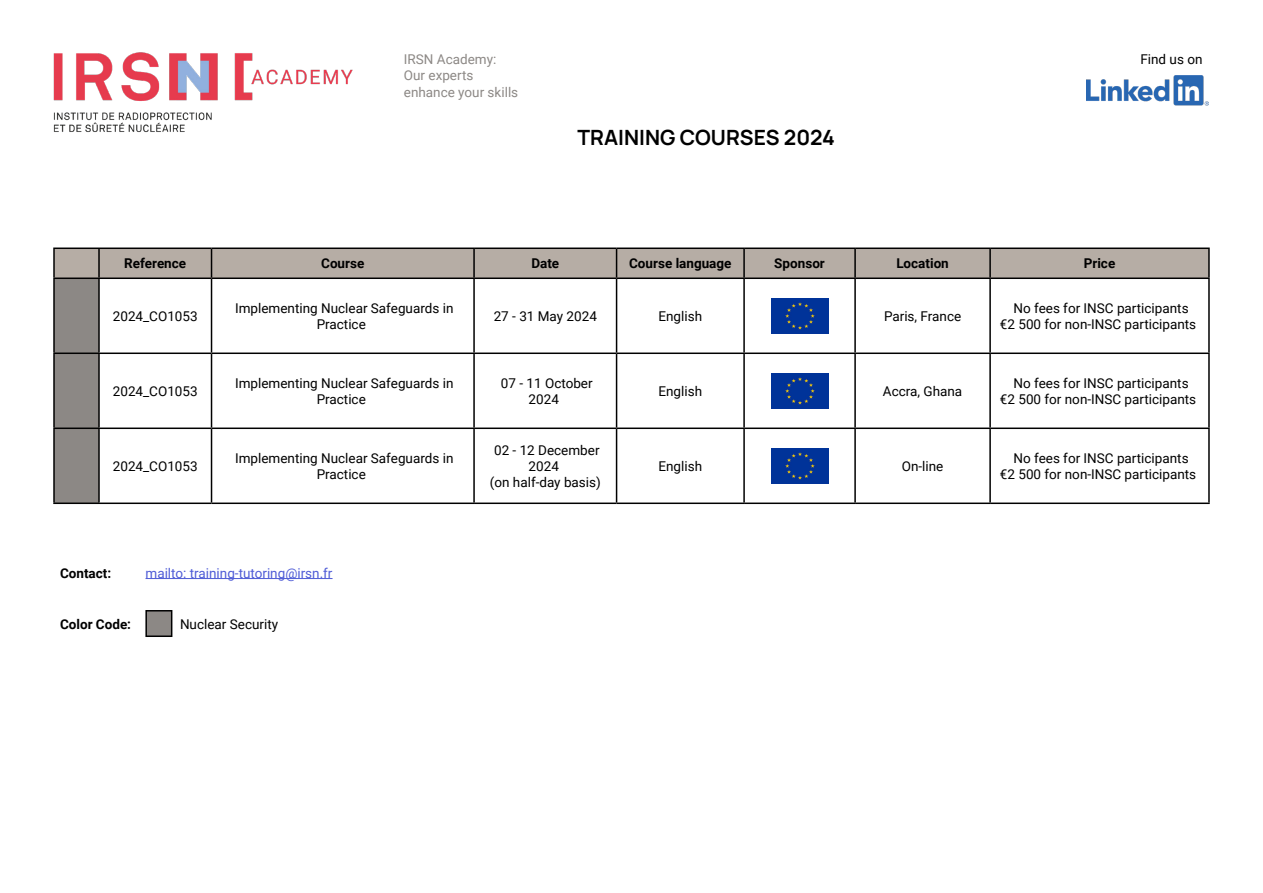
<style>
.page{position:relative;width:1263px;height:893px;background:#fff}
.page>*{position:absolute;margin:0;border:0;box-sizing:border-box;transform-origin:0 0}
.Titre{font:200 21px "Manrope";color:#000}
.t1{font:13.5px/16.2px "Roboto";color:#000;text-align:center}
.t2{font:700 13.5px "Roboto";color:#000}
.Slogan{font:13.5px/16.2px "Roboto";color:#8c8885}
.t3{font:13.5px "Roboto";color:#4f5cd6}
</style>
<div class="page">
<img style="left:53px;top:52px;width:300px;height:81px">
<hr style="left:53px;top:248px;width:46px;height:1px;background:#000">
<hr style="left:53px;top:249px;width:2px;height:29px;background:#000">
<svg style="left:54px;top:248px;width:1154px;height:255px"></svg>
<hr style="left:744px;top:248px;width:111px;height:1px;background:#000">
<hr style="left:743px;top:249px;width:2px;height:29px;background:#000">
<hr style="left:855px;top:248px;width:135px;height:1px;background:#000">
<hr style="left:854px;top:249px;width:2px;height:29px;background:#000">
<hr style="left:990px;top:248px;width:220px;height:1px;background:#000">
<hr style="left:989px;top:249px;width:2px;height:29px;background:#000">
<hr style="left:1208px;top:249px;width:2px;height:29px;background:#000">
<hr style="left:53px;top:278px;width:46px;height:1px;background:#000">
<hr style="left:53px;top:279px;width:2px;height:74px;background:#000">
<hr style="left:99px;top:278px;width:112px;height:1px;background:#000">
<hr style="left:98px;top:279px;width:2px;height:74px;background:#000">
<hr style="left:211px;top:278px;width:263px;height:1px;background:#000">
<hr style="left:211px;top:279px;width:1px;height:74px;background:#000">
<hr style="left:474px;top:278px;width:142px;height:1px;background:#000">
<hr style="left:473px;top:279px;width:2px;height:74px;background:#000">
<hr style="left:616px;top:278px;width:128px;height:1px;background:#000">
<hr style="left:616px;top:279px;width:1px;height:74px;background:#000">
<hr style="left:744px;top:278px;width:111px;height:1px;background:#000">
<hr style="left:743px;top:279px;width:2px;height:74px;background:#000">
<hr style="left:855px;top:278px;width:135px;height:1px;background:#000">
<hr style="left:854px;top:279px;width:2px;height:74px;background:#000">
<hr style="left:990px;top:278px;width:220px;height:1px;background:#000">
<hr style="left:989px;top:279px;width:2px;height:74px;background:#000">
<hr style="left:1208px;top:279px;width:2px;height:74px;background:#000">
<hr style="left:53px;top:353px;width:46px;height:1px;background:#000">
<hr style="left:53px;top:354px;width:2px;height:74px;background:#000">
<hr style="left:99px;top:353px;width:112px;height:1px;background:#000">
<hr style="left:98px;top:354px;width:2px;height:74px;background:#000">
<hr style="left:211px;top:353px;width:263px;height:1px;background:#000">
<hr style="left:211px;top:354px;width:1px;height:74px;background:#000">
<hr style="left:474px;top:353px;width:142px;height:1px;background:#000">
<hr style="left:473px;top:354px;width:2px;height:74px;background:#000">
<hr style="left:616px;top:353px;width:128px;height:1px;background:#000">
<hr style="left:616px;top:354px;width:1px;height:74px;background:#000">
<hr style="left:744px;top:353px;width:111px;height:1px;background:#000">
<hr style="left:743px;top:354px;width:2px;height:74px;background:#000">
<hr style="left:855px;top:353px;width:135px;height:1px;background:#000">
<hr style="left:854px;top:354px;width:2px;height:74px;background:#000">
<hr style="left:990px;top:353px;width:220px;height:1px;background:#000">
<hr style="left:989px;top:354px;width:2px;height:74px;background:#000">
<hr style="left:1208px;top:354px;width:2px;height:74px;background:#000">
<hr style="left:53px;top:428px;width:46px;height:1px;background:#000">
<hr style="left:53px;top:429px;width:2px;height:74px;background:#000">
<hr style="left:99px;top:428px;width:112px;height:1px;background:#000">
<hr style="left:98px;top:429px;width:2px;height:74px;background:#000">
<hr style="left:211px;top:428px;width:263px;height:1px;background:#000">
<hr style="left:211px;top:429px;width:1px;height:74px;background:#000">
<hr style="left:474px;top:428px;width:142px;height:1px;background:#000">
<hr style="left:473px;top:429px;width:2px;height:74px;background:#000">
<hr style="left:616px;top:428px;width:128px;height:1px;background:#000">
<hr style="left:616px;top:429px;width:1px;height:74px;background:#000">
<hr style="left:744px;top:428px;width:111px;height:1px;background:#000">
<hr style="left:743px;top:429px;width:2px;height:74px;background:#000">
<hr style="left:855px;top:428px;width:135px;height:1px;background:#000">
<hr style="left:854px;top:429px;width:2px;height:74px;background:#000">
<hr style="left:990px;top:428px;width:220px;height:1px;background:#000">
<hr style="left:989px;top:429px;width:2px;height:74px;background:#000">
<hr style="left:1208px;top:429px;width:2px;height:74px;background:#000">
<hr style="left:53px;top:503px;width:46px;height:1px;background:#000">
<hr style="left:99px;top:503px;width:112px;height:1px;background:#000">
<hr style="left:211px;top:503px;width:263px;height:1px;background:#000">
<hr style="left:474px;top:503px;width:142px;height:1px;background:#000">
<hr style="left:616px;top:503px;width:128px;height:1px;background:#000">
<hr style="left:744px;top:503px;width:111px;height:1px;background:#000">
<hr style="left:855px;top:503px;width:135px;height:1px;background:#000">
<hr style="left:990px;top:503px;width:220px;height:1px;background:#000">
<img style="left:1086px;top:75px;width:123px;height:31px">
<hr style="left:146px;top:578px;width:187px;height:1px;background:#4f5cd6">
<div style="left:146px;top:611px;width:26px;height:25px;background:#8c8885"></div>
<div style="left:145px;top:610px;width:27px;height:27px;border:2px solid #000"></div>
<img style="left:771px;top:298px;width:58px;height:36px">
<img style="left:771px;top:373px;width:58px;height:36px">
<img style="left:771px;top:448px;width:58px;height:36px">
<p class="Slogan" style="left:404px;top:51px;width:116px">IRSN Academy:<br>Our experts enhance your skills</p>
<p class="Titre" style="left:578px;top:123px;width:259px">TRAINING COURSES 2024</p>
<p class="t1" style="left:1140px;top:51px;width:64px">Find us on</p>
<p class="t2" style="left:124px;top:254px;width:63px">Reference</p>
<p class="t2" style="left:321px;top:254px;width:45px">Course</p>
<p class="t2" style="left:531px;top:254px;width:29px">Date</p>
<p class="t2" style="left:629px;top:254px;width:104px">Course language</p>
<p class="t2" style="left:774px;top:254px;width:52px">Sponsor</p>
<p class="t2" style="left:896px;top:254px;width:54px">Location</p>
<p class="t2" style="left:1084px;top:254px;width:33px">Price</p>
<p class="t1" style="left:113px;top:307px;width:86px">2024_CO1053</p>
<p class="t1" style="left:235px;top:299px;width:220px">Implementing Nuclear Safeguards in<br>Practice</p>
<p class="t1" style="left:494px;top:307px;width:105px">27 - 31 May 2024</p>
<p class="t1" style="left:658px;top:307px;width:45px">English</p>
<p class="t1" style="left:884px;top:307px;width:79px">Paris, France</p>
<p class="t1" style="left:1000px;top:299px;width:198px">No fees for INSC participants<br>€2 500 for non-INSC participants</p>
<p class="t1" style="left:113px;top:382px;width:86px">2024_CO1053</p>
<p class="t1" style="left:235px;top:374px;width:220px">Implementing Nuclear Safeguards in<br>Practice</p>
<p class="t1" style="left:501px;top:374px;width:93px">07 - 11 October<br>2024</p>
<p class="t1" style="left:658px;top:382px;width:45px">English</p>
<p class="t1" style="left:883px;top:382px;width:81px">Accra, Ghana</p>
<p class="t1" style="left:1000px;top:374px;width:198px">No fees for INSC participants<br>€2 500 for non-INSC participants</p>
<p class="t1" style="left:113px;top:457px;width:86px">2024_CO1053</p>
<p class="t1" style="left:235px;top:449px;width:220px">Implementing Nuclear Safeguards in<br>Practice</p>
<p class="t1" style="left:494px;top:441px;width:107px">02 - 12 December<br>2024</p>
<p class="t1" style="left:490px;top:474px;width:112px">(on half-day basis)</p>
<p class="t2" style="left:60px;top:563px;width:53px">Contact:</p>
<p class="t3" style="left:146px;top:563px;width:188px">mailto: training-tutoring@irsn.fr</p>
<p class="t2" style="left:60px;top:614px;width:73px">Color Code:</p>
<p class="t1" style="left:180px;top:615px;width:100px">Nuclear Security</p>
<p class="t1" style="left:658px;top:457px;width:45px">English</p>
<p class="t1" style="left:902px;top:457px;width:43px">On-line</p>
<p class="t1" style="left:1000px;top:449px;width:198px">No fees for INSC participants<br>€2 500 for non-INSC participants</p>
</div>
